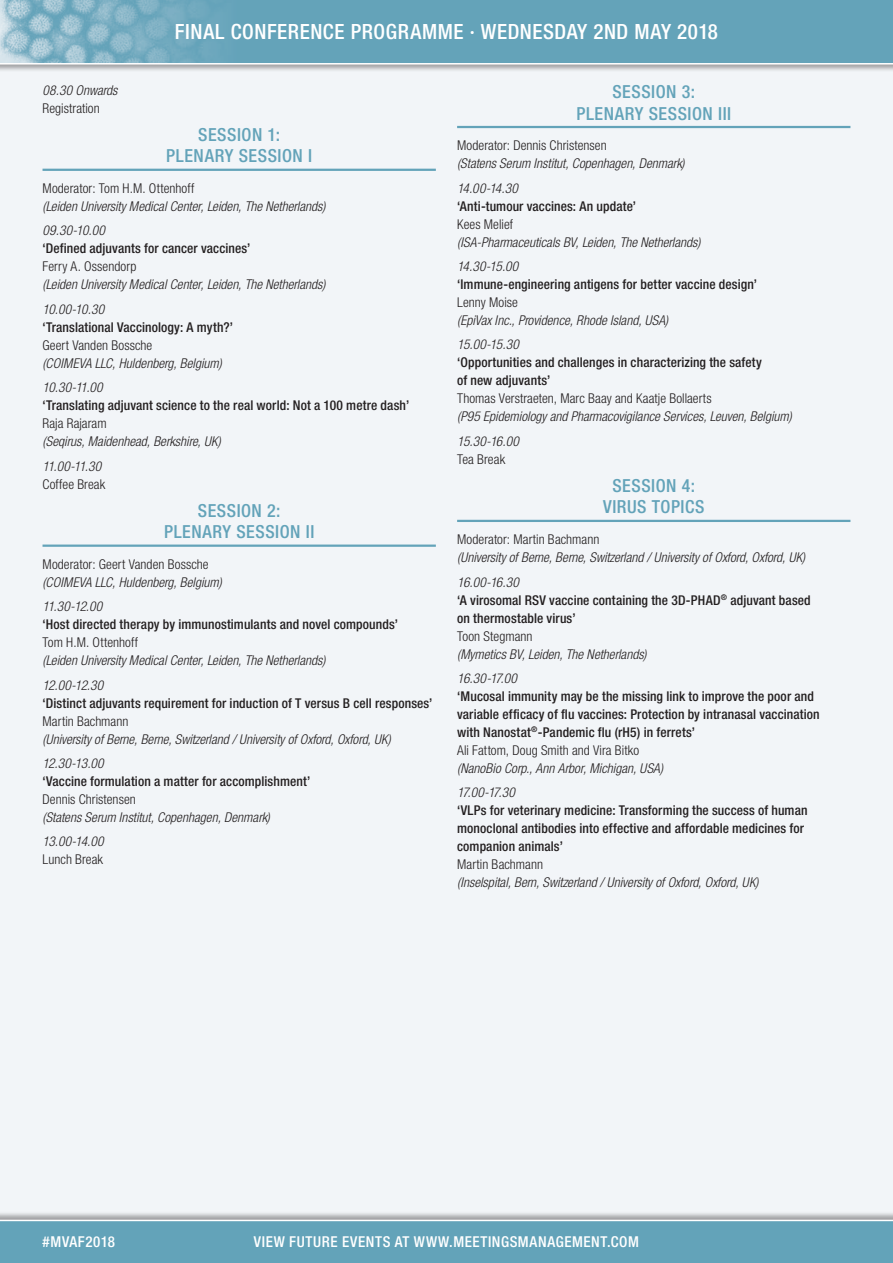
<style>
.page{position:relative;width:893px;height:1263px;background:#f2f5f8}
.page>*{position:absolute;margin:0;border:0;box-sizing:border-box;transform-origin:0 0}
.t1{font:500 condensed 21px "Helvetica Neue LT Std";letter-spacing:.025em;color:#fff}
._1_Main_Heading__Sin{font:500 condensed 18px/21.6px "Helvetica Neue LT Std";letter-spacing:.03em;color:#63a3b9;text-align:center}
.t2{font:500 condensed 15px "Helvetica Neue LT Std";letter-spacing:.04em;color:#fff}
._5_Body_Text__Single{font:italic 300 condensed 13.5px/18px "Helvetica Neue LT Std";color:#231f20}
._5_Body_Text__Single-2{font:500 condensed 13.5px/18px "Helvetica Neue LT Std";letter-spacing:.01em;color:#231f20}
.s1{font-style:normal}
.s2{font-weight:500;font-style:normal}
.s3{font-weight:300;font-style:italic}
.s4{font-weight:300}
</style>
<div class="page">
<div style="left:0;top:0;width:893px;height:73px;background:#231f20;opacity:.4"></div>
<img style="left:0;top:0;width:893px;height:63px">
<hr style="left:0;top:63px;width:893px;height:2px;background:#fff">
<div style="left:0;top:1211px;width:893px;height:52px;background:#231f20;opacity:.4"></div>
<div style="left:0;top:1220px;width:893px;height:43px;background:#63a3b9"></div>
<hr style="left:0;top:1220px;width:893px;height:1px;background:#fff">
<hr style="left:43px;top:169px;width:393px;height:2px;background:#63a3b9">
<hr style="left:43px;top:544px;width:393px;height:3px;background:#63a3b9">
<hr style="left:457px;top:126px;width:393px;height:2px;background:#63a3b9">
<hr style="left:457px;top:520px;width:393px;height:2px;background:#63a3b9">
<h1 class="t1" style="left:175px;top:19px;width:545px">FINAL CONFERENCE PROGRAMME · WEDNESDAY 2ND MAY 2018</h1>
<p class="_5_Body_Text__Single" style="left:43px;top:81px;width:76px">08.30 Onwards<br><span class="s1">Registration</span></p>
<p class="_1_Main_Heading__Sin" style="left:166px;top:123px;width:147px">SESSION 1:<br>PLENARY SESSION I</p>
<p class="_5_Body_Text__Single" style="left:43px;top:180px;width:284px"><span class="s1">Moderator: Tom H.M. Ottenhoff<br></span>(Leiden University Medical Center, Leiden, The Netherlands)</p>
<p class="_5_Body_Text__Single" style="left:43px;top:222px;width:284px">09.30-10.00<br><span class="s2">‘Defined adjuvants for cancer vaccines’<br></span><span class="s1">Ferry A. Ossendorp<br></span>(Leiden University Medical Center, Leiden, The Netherlands)</p>
<p class="_5_Body_Text__Single" style="left:43px;top:300px;width:192px">10.00-10.30<br><span class="s2">‘Translational Vaccinology: A myth?’<br></span><span class="s1">Geert Vanden Bossche<br></span>(COIMEVA LLC, Huldenberg, Belgium)</p>
<p class="_5_Body_Text__Single-2" style="left:43px;top:378px;width:368px"><span class="s3">10.30-11.00<br></span>‘Translating adjuvant science to the real world: Not a 100 metre dash’ <span class="s4">Raja Rajaram<br></span><span class="s3">(Seqirus, Maidenhead, Berkshire, UK)</span></p>
<p class="_5_Body_Text__Single" style="left:43px;top:457px;width:64px">11.00-11.30<br><span class="s1">Coffee Break</span></p>
<p class="_1_Main_Heading__Sin" style="left:164px;top:499px;width:152px">SESSION 2:<br>PLENARY SESSION II</p>
<p class="_5_Body_Text__Single" style="left:43px;top:555px;width:181px"><span class="s1">Moderator: Geert Vanden Bossche </span>(COIMEVA LLC, Huldenberg, Belgium)</p>
<p class="_5_Body_Text__Single" style="left:43px;top:598px;width:357px">11.30-12.00<br><span class="s2">‘Host directed therapy by immunostimulants and novel compounds’ </span><span class="s1">Tom H.M. Ottenhoff<br></span>(Leiden University Medical Center, Leiden, The Netherlands)</p>
<p class="_5_Body_Text__Single" style="left:43px;top:676px;width:391px">12.00-12.30<br><span class="s2">‘Distinct adjuvants requirement for induction of T versus B cell responses’ </span><span class="s1">Martin Bachmann<br></span>(University of Berne, Berne, Switzerland / University of Oxford, Oxford, UK)</p>
<p class="_5_Body_Text__Single" style="left:43px;top:755px;width:269px">12.30-13.00<br><span class="s2">‘Vaccine formulation a matter for accomplishment’ </span><span class="s1">Dennis Christensen<br></span>(Statens Serum Institut, Copenhagen, Denmark)</p>
<p class="_5_Body_Text__Single" style="left:43px;top:833px;width:63px">13.00-14.00<br><span class="s1">Lunch Break</span></p>
<p class="_1_Main_Heading__Sin" style="left:576px;top:80px;width:156px">SESSION 3:<br>PLENARY SESSION III</p>
<p class="_5_Body_Text__Single" style="left:457px;top:137px;width:229px"><span class="s1">Moderator: Dennis Christensen<br></span>(Statens Serum Institut, Copenhagen, Denmark)</p>
<p class="_5_Body_Text__Single" style="left:457px;top:179px;width:245px">14.00-14.30<br><span class="s2">‘Anti-tumour vaccines: An update’<br></span><span class="s1">Kees Melief<br></span>(ISA-Pharmaceuticals BV, Leiden, The Netherlands)</p>
<p class="_5_Body_Text__Single" style="left:457px;top:258px;width:301px">14.30-15.00<br><span class="s2">‘Immune-engineering antigens for better vaccine design’<br></span><span class="s1">Lenny Moise<br></span>(EpiVax Inc., Providence, Rhode Island, USA)</p>
<p class="_5_Body_Text__Single" style="left:457px;top:336px;width:336px">15.00-15.30<br><span class="s2">‘Opportunities and challenges in characterizing the safety<br>of new adjuvants’<br></span><span class="s1">Thomas Verstraeten, Marc Baay and Kaatje Bollaerts<br></span>(P95 Epidemiology and Pharmacovigilance Services, Leuven, Belgium)</p>
<p class="_5_Body_Text__Single" style="left:457px;top:432px;width:63px">15.30-16.00<br><span class="s1">Tea Break</span></p>
<p class="_1_Main_Heading__Sin" style="left:603px;top:474px;width:103px">SESSION 4:<br>VIRUS TOPICS</p>
<p class="_5_Body_Text__Single" style="left:457px;top:531px;width:350px"><span class="s1">Moderator: Martin Bachmann<br></span>(University of Berne, Berne, Switzerland / University of Oxford, Oxford, UK)</p>
<p class="_5_Body_Text__Single-2" style="left:457px;top:573px;width:355px"><span class="s3">16.00-16.30<br></span>‘A virosomal RSV vaccine containing the 3D-PHAD<sup>®</sup> adjuvant based on thermostable virus’<br><span class="s4">Toon Stegmann<br></span><span class="s3">(Mymetics BV, Leiden, The Netherlands)</span></p>
<p class="_5_Body_Text__Single-2" style="left:457px;top:669px;width:364px"><span class="s3">16.30-17.00<br></span>‘Mucosal immunity may be the missing link to improve the poor and variable efficacy of flu vaccines: Protection by intranasal vaccination with Nanostat<sup>®</sup>-Pandemic flu (rH5) in ferrets’<br><span class="s4">Ali Fattom, Doug Smith and Vira Bitko<br></span><span class="s3">(NanoBio Corp., Ann Arbor, Michigan, USA)</span></p>
<p class="_5_Body_Text__Single-2" style="left:457px;top:783px;width:352px"><span class="s3">17.00-17.30<br></span>‘VLPs for veterinary medicine: Transforming the success of human monoclonal antibodies into effective and affordable medicines for companion animals’<br><span class="s4">Martin Bachmann<br></span><span class="s3">(Inselspital, Bern, Switzerland / University of Oxford, Oxford, UK)</span></p>
<p class="t2" style="left:43px;top:1233px;width:74px">#MVAF2018</p>
<p class="t2" style="left:254px;top:1233px;width:386px">VIEW FUTURE EVENTS AT WWW.MEETINGSMANAGEMENT.COM</p>
</div>
